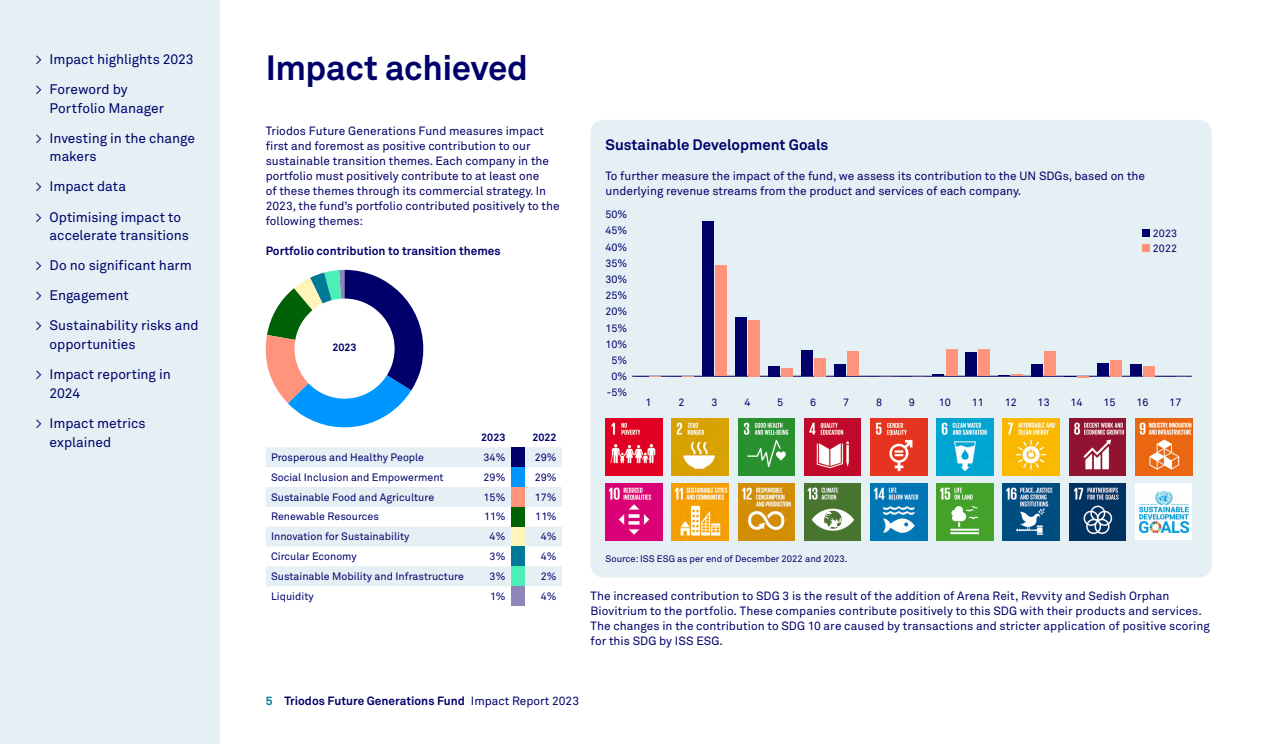
<style>
.page{position:relative;width:1265px;height:744px;background:#fff}
.page>*{position:absolute;margin:0;border:0;box-sizing:border-box;transform-origin:0 0}
.t1{font:700 34.75px "Akkurat Pro";letter-spacing:-.01em;color:#00006b}
.t2{font:700 15px "Akkurat Pro";color:#00006b}
.t3{font:13.75px/30px "Akkurat Pro";letter-spacing:-.005em;color:#00006b}
.t4{font:11.88px/15px "Akkurat Pro";color:#00006b}
.t5{font:700 11.88px "Akkurat Pro";color:#00006b}
.t6{font:10.62px/15px "Akkurat Pro";color:#00006b}
.t7{font:700 10.62px "Akkurat Pro";color:#00006b}
.t8{font:9.38px "Akkurat Pro";color:#00006b}
.s1{color:#007997}
.s2{font-weight:400}
</style>
<div class="page">
<div style="left:0;top:0;width:220px;height:744px;background:#e5f0f4"></div>
<svg style="left:266px;top:447px;width:296px;height:139px;fill:#e5f0f4"></svg>
<div style="left:511px;top:447px;width:14px;height:20px;background:#00006b"></div>
<div style="left:511px;top:467px;width:14px;height:20px;background:#0096ff"></div>
<div style="left:511px;top:487px;width:14px;height:20px;background:#ff937b"></div>
<div style="left:511px;top:507px;width:14px;height:20px;background:#006106"></div>
<div style="left:511px;top:527px;width:14px;height:19px;background:#fff5b9"></div>
<div style="left:511px;top:546px;width:14px;height:20px;background:#007997"></div>
<div style="left:511px;top:566px;width:14px;height:20px;background:#4bf0b9"></div>
<div style="left:511px;top:586px;width:14px;height:20px;background:#9085ba"></div>
<svg style="left:266px;top:270px;width:157px;height:157px"></svg>
<div style="left:295px;top:298px;width:100px;height:101px;background:#fff;border-radius:50%"></div>
<div style="left:591px;top:120px;width:621px;height:457px;background:#e5f0f4;border-radius:12px"></div>
<hr style="left:632px;top:376px;width:560px;height:1px;background:#00006b">
<svg style="left:649px;top:376px;width:12px;height:1px"></svg>
<svg style="left:682px;top:376px;width:12px;height:1px"></svg>
<div style="left:715px;top:265px;width:12px;height:111px;background:#ff937b"></div>
<div style="left:748px;top:320px;width:12px;height:56px;background:#ff937b"></div>
<div style="left:781px;top:368px;width:12px;height:8px;background:#ff937b"></div>
<div style="left:814px;top:358px;width:12px;height:18px;background:#ff937b"></div>
<div style="left:847px;top:351px;width:12px;height:25px;background:#ff937b"></div>
<div style="left:946px;top:350px;width:11px;height:26px;background:#ff937b"></div>
<div style="left:979px;top:350px;width:11px;height:26px;background:#ff937b"></div>
<div style="left:1044px;top:351px;width:12px;height:25px;background:#ff937b"></div>
<div style="left:1110px;top:360px;width:12px;height:16px;background:#ff937b"></div>
<div style="left:1143px;top:366px;width:12px;height:10px;background:#ff937b"></div>
<div style="left:702px;top:221px;width:12px;height:155px;background:#00006b"></div>
<div style="left:735px;top:317px;width:12px;height:59px;background:#00006b"></div>
<div style="left:768px;top:366px;width:12px;height:10px;background:#00006b"></div>
<div style="left:801px;top:351px;width:12px;height:25px;background:#00006b"></div>
<div style="left:834px;top:364px;width:12px;height:12px;background:#00006b"></div>
<svg style="left:932px;top:374px;width:12px;height:2px"></svg>
<div style="left:965px;top:352px;width:12px;height:24px;background:#00006b"></div>
<svg style="left:998px;top:375px;width:25px;height:1px"></svg>
<div style="left:1031px;top:364px;width:12px;height:12px;background:#00006b"></div>
<svg style="left:1076px;top:376px;width:13px;height:1px"></svg>
<div style="left:1097px;top:363px;width:12px;height:13px;background:#00006b"></div>
<div style="left:1130px;top:364px;width:12px;height:12px;background:#00006b"></div>
<div style="left:1142px;top:229px;width:7px;height:8px;background:#00006b"></div>
<div style="left:1142px;top:244px;width:7px;height:8px;background:#ff937b"></div>
<img style="left:606px;top:418px;width:56px;height:57px">
<img style="left:606px;top:483px;width:56px;height:57px">
<img style="left:804px;top:418px;width:57px;height:57px">
<img style="left:804px;top:483px;width:57px;height:57px">
<img style="left:1003px;top:418px;width:57px;height:57px">
<img style="left:1003px;top:483px;width:57px;height:57px">
<img style="left:672px;top:418px;width:56px;height:57px">
<img style="left:672px;top:483px;width:56px;height:57px">
<img style="left:871px;top:418px;width:56px;height:57px">
<img style="left:871px;top:483px;width:56px;height:57px">
<img style="left:1069px;top:418px;width:57px;height:57px">
<img style="left:1069px;top:483px;width:57px;height:57px">
<div style="left:1135px;top:483px;width:57px;height:57px;background:#fff"></div>
<img style="left:1139px;top:491px;width:49px;height:41px">
<img style="left:738px;top:418px;width:57px;height:57px">
<img style="left:738px;top:483px;width:57px;height:57px">
<img style="left:937px;top:418px;width:56px;height:57px">
<img style="left:937px;top:483px;width:56px;height:57px">
<img style="left:1135px;top:418px;width:57px;height:57px">
<p class="t3" style="left:35px;top:44px;width:160px">&gt; Impact highlights 2023 &gt; Foreword by</p>
<p class="t3" style="left:35px;top:93px;width:161px;text-indent:14px">Portfolio Manager<br>&gt; Investing in the change</p>
<p class="t3" style="left:35px;top:142px;width:147px;text-indent:14px">makers<br>&gt; Impact data<br>&gt; Optimising impact to</p>
<p class="t3" style="left:35px;top:220px;width:165px;text-indent:14px">accelerate transitions &gt; Do no significant harm &gt; Engagement<br>&gt; Sustainability risks and</p>
<p class="t3" style="left:35px;top:329px;width:137px;text-indent:14px">opportunities<br>&gt; Impact reporting in</p>
<p class="t3" style="left:35px;top:378px;width:112px;text-indent:14px">2024<br>&gt; Impact metrics</p>
<p class="t3" style="left:50px;top:427px;width:63px">explained</p>
<h1 class="t1" style="left:266px;top:46px;width:264px">Impact achieved</h1>
<p class="t4" style="left:266px;top:123px;width:295px">Triodos Future Generations Fund measures impact first and foremost as positive contribution to our sustainable transition themes. Each company in the portfolio must positively contribute to at least one<br>of these themes through its commercial strategy. In 2023, the fund’s portfolio contributed positively to the following themes:</p>
<p class="t5" style="left:266px;top:243px;width:236px">Portfolio contribution to transition themes</p>
<p class="t7" style="left:332px;top:340px;width:26px">2023</p>
<p class="t7" style="left:481px;top:431px;width:26px">2023</p>
<p class="t7" style="left:532px;top:431px;width:26px">2022</p>
<p class="t6" style="left:271px;top:450px;width:155px">Prosperous and Healthy People</p>
<p class="t6" style="left:484px;top:450px;width:23px">34%</p>
<p class="t6" style="left:535px;top:450px;width:23px">29%</p>
<p class="t6" style="left:271px;top:469px;width:174px">Social Inclusion and Empowerment</p>
<p class="t6" style="left:484px;top:469px;width:23px">29%</p>
<p class="t6" style="left:535px;top:469px;width:23px">29%</p>
<p class="t6" style="left:271px;top:489px;width:165px">Sustainable Food and Agriculture</p>
<p class="t6" style="left:484px;top:489px;width:23px">15%</p>
<p class="t6" style="left:535px;top:489px;width:23px">17%</p>
<p class="t6" style="left:271px;top:509px;width:109px">Renewable Resources</p>
<p class="t6" style="left:484px;top:509px;width:23px">11%</p>
<p class="t6" style="left:535px;top:509px;width:23px">11%</p>
<p class="t6" style="left:271px;top:529px;width:140px">Innovation for Sustainability</p>
<p class="t6" style="left:490px;top:529px;width:17px">4%</p>
<p class="t6" style="left:541px;top:529px;width:17px">4%</p>
<p class="t6" style="left:271px;top:549px;width:87px">Circular Economy</p>
<p class="t6" style="left:490px;top:549px;width:17px">3%</p>
<p class="t6" style="left:541px;top:549px;width:17px">4%</p>
<p class="t6" style="left:271px;top:569px;width:194px">Sustainable Mobility and Infrastructure</p>
<p class="t6" style="left:490px;top:569px;width:17px">3%</p>
<p class="t6" style="left:541px;top:569px;width:17px">2%</p>
<p class="t6" style="left:271px;top:588px;width:44px">Liquidity</p>
<p class="t6" style="left:490px;top:588px;width:17px">1%</p>
<p class="t6" style="left:541px;top:588px;width:17px">4%</p>
<p class="t2" style="left:606px;top:135px;width:224px">Sustainable Development Goals</p>
<p class="t4" style="left:606px;top:168px;width:541px">To further measure the impact of the fund, we assess its contribution to the UN SDGs, based on the underlying revenue streams from the product and services of each company.</p>
<p class="t6" style="left:605px;top:207px;width:23px">50%</p>
<p class="t6" style="left:605px;top:223px;width:23px">45%</p>
<p class="t6" style="left:605px;top:239px;width:23px">40%</p>
<p class="t6" style="left:605px;top:256px;width:23px">35%</p>
<p class="t6" style="left:605px;top:272px;width:23px">30%</p>
<p class="t6" style="left:605px;top:288px;width:23px">25%</p>
<p class="t6" style="left:605px;top:304px;width:23px">20%</p>
<p class="t6" style="left:605px;top:320px;width:23px">15%</p>
<p class="t6" style="left:605px;top:337px;width:23px">10%</p>
<p class="t6" style="left:611px;top:353px;width:17px">5%</p>
<p class="t6" style="left:611px;top:369px;width:17px">0%</p>
<p class="t6" style="left:607px;top:385px;width:22px">-5%</p>
<p class="t6" style="left:1153px;top:225px;width:26px">2023<br>2022</p>
<p class="t6" style="left:646px;top:394px;width:8px">1</p>
<p class="t6" style="left:679px;top:394px;width:8px">2</p>
<p class="t6" style="left:711px;top:394px;width:8px">3</p>
<p class="t6" style="left:744px;top:394px;width:8px">4</p>
<p class="t6" style="left:777px;top:394px;width:8px">5</p>
<p class="t6" style="left:810px;top:394px;width:8px">6</p>
<p class="t6" style="left:843px;top:394px;width:8px">7</p>
<p class="t6" style="left:876px;top:394px;width:8px">8</p>
<p class="t6" style="left:909px;top:394px;width:8px">9</p>
<p class="t6" style="left:939px;top:394px;width:14px">10</p>
<p class="t6" style="left:972px;top:394px;width:14px">11</p>
<p class="t6" style="left:1005px;top:394px;width:14px">12</p>
<p class="t6" style="left:1038px;top:394px;width:14px">13</p>
<p class="t6" style="left:1071px;top:394px;width:14px">14</p>
<p class="t6" style="left:1103px;top:394px;width:14px">15</p>
<p class="t6" style="left:1136px;top:394px;width:14px">16</p>
<p class="t6" style="left:1169px;top:394px;width:14px">17</p>
<p class="t8" style="left:606px;top:553px;width:244px">Source: ISS ESG as per end of December 2022 and 2023.</p>
<p class="t4" style="left:591px;top:588px;width:621px">The increased contribution to SDG 3 is the result of the addition of Arena Reit, Revvity and Sedish Orphan Biovitrium to the portfolio. These companies contribute positively to this SDG with their products and services.<br>The changes in the contribution to SDG 10 are caused by transactions and stricter application of positive scoring for this SDG by ISS ESG.</p>
<p class="t5" style="left:266px;top:693px;width:315px"><span class="s1">5</span> Triodos Future Generations Fund <span class="s2">Impact Report 2023</span></p>
</div>
